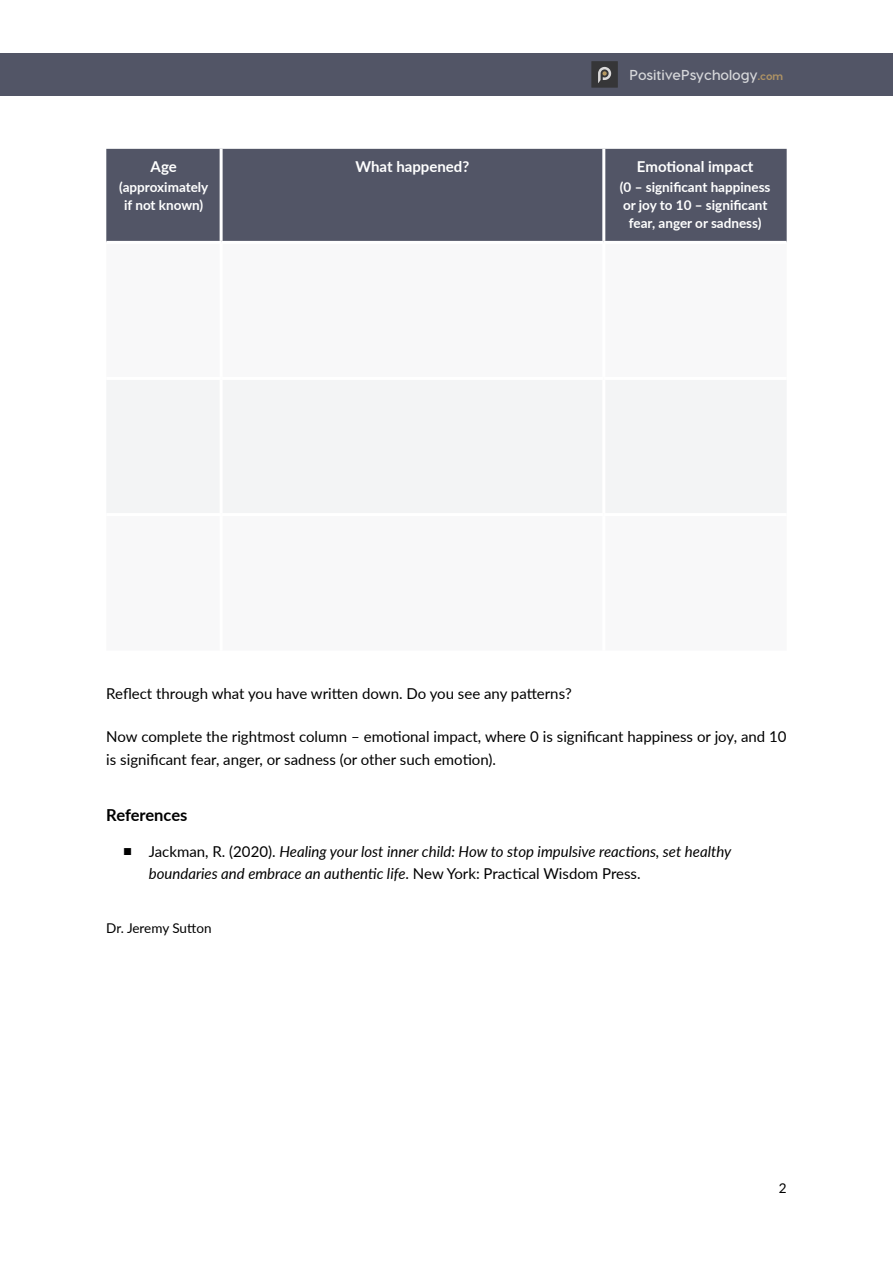
<style>
.page{position:relative;width:893px;height:1263px;background:#fff}
.page>*{position:absolute;margin:0;border:0;box-sizing:border-box;transform-origin:0 0}
.t1{font:700 16.5px "Lato";letter-spacing:-.005em;color:#000}
.t2{font:15px/22.5px "Lato";color:#000}
.t3{font:italic 15px/22.5px "Lato";color:#000}
.t4{font:700 15px "Lato";color:#fff}
.t5{font:700 14.4px "Visby CF";color:#d6d7da}
.t6{font:700 13.5px/18px "Lato";color:#fff;text-align:center}
.t7{font:13.5px "Lato";letter-spacing:-.01em;color:#000}
.s1{font-weight:800;font-size:10.8px;color:#af9364}
.s2{font-family:"Arial";font-style:normal}
.s3{font-style:normal}
</style>
<div class="page">
<div style="left:0;top:53px;width:893px;height:43px;background:#525566"></div>
<div style="left:591px;top:61px;width:27px;height:27px;background:#363638"></div>
<svg style="left:598px;top:67px;width:13px;height:16px"></svg>
<div style="left:106px;top:149px;width:681px;height:92px;background:#525566"></div>
<div style="left:107px;top:380px;width:679px;height:133px;background:#f3f4f5"></div>
<hr style="left:220px;top:149px;width:3px;height:92px;background:#fff">
<hr style="left:602px;top:149px;width:3px;height:92px;background:#fff">
<hr style="left:220px;top:380px;width:3px;height:133px;background:#fff">
<hr style="left:602px;top:380px;width:3px;height:133px;background:#fff">
<p class="t4" style="left:151px;top:155px;width:28px">Age</p>
<p class="t6" style="left:119px;top:177px;width:91px">(approximately if not known)</p>
<p class="t5" style="left:629px;top:66px;width:155px">PositivePsychology<span class="s1">.com</span></p>
<p class="t4" style="left:356px;top:155px;width:115px">What happened?</p>
<p class="t4" style="left:637px;top:155px;width:118px">Emotional impact</p>
<p class="t6" style="left:620px;top:177px;width:152px">(0 – significant happiness or joy to 10 – significant fear, anger or sadness)</p>
<p class="t2" style="left:106px;top:681px;width:467px">Reflect through what you have written down. Do you see any patterns?</p>
<p class="t2" style="left:106px;top:725px;width:682px">Now complete the rightmost column – emotional impact, where 0 is significant happiness or joy, and 10 is significant fear, anger, or sadness (or other such emotion).</p>
<p class="t1" style="left:106px;top:803px;width:83px">References</p>
<p class="t3" style="left:149px;top:839px;width:584px;text-indent:-26px"><span class="s2">■</span> <span class="s3">Jackman, R. (2020).</span> Healing your lost inner child: How to stop impulsive reactions, set healthy boundaries and embrace an authentic life<span class="s3">. New York: Practical Wisdom Press.</span></p>
<p class="t7" style="left:106px;top:918px;width:107px">Dr. Jeremy Sutton</p>
<p class="t7" style="left:779px;top:1178px;width:9px">2</p>
</div>
